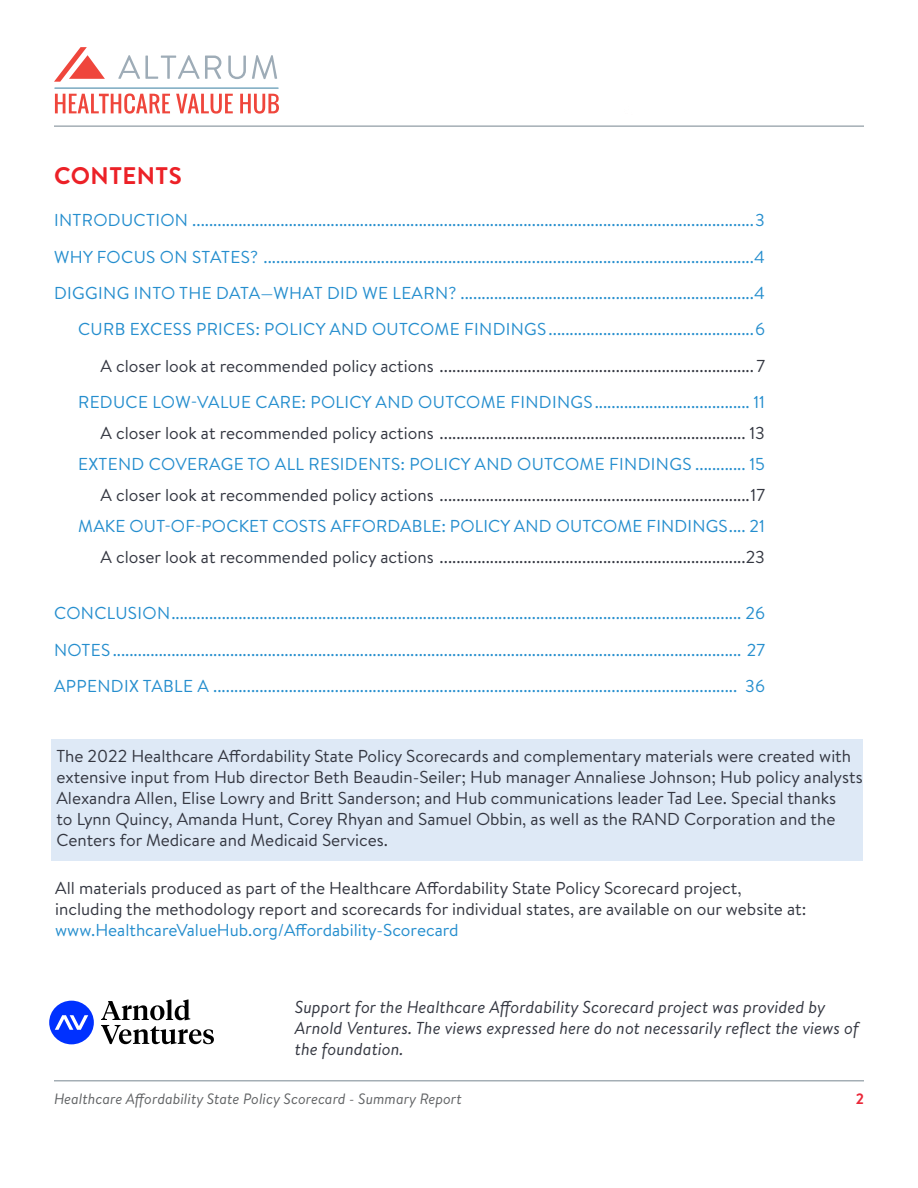
<style>
.page{position:relative;width:918px;height:1188px;background:#fff}
.page>*{position:absolute;margin:0;border:0;box-sizing:border-box;transform-origin:0 0}
.t1{font:700 24px "Brandon Text";letter-spacing:.02em;color:#ec2127}
.TOC_1{font:17.25px "Brandon Text";letter-spacing:.02em;color:#258ece}
.Paragraph{font:17.25px/21px "Brandon Text";color:#343741}
.TOC_2{font:17.25px "Brandon Text";color:#343741}
.Paragraph-2{font:italic 17.25px/21px "Brandon Text";color:#343741}
.TOC_1-2{font:17.25px "Brandon Text";color:#343741}
.t2{font:italic 15px "Brandon Text";color:#616365}
.t3{font:700 15px "Brandon Text";color:#ea2839}
.s1{color:#258ece}
</style>
<div class="page">
<hr style="left:54px;top:1080px;width:810px;height:2px;background:#a4aeb5">
<hr style="left:54px;top:125px;width:810px;height:2px;background:#a4aeb5">
<svg style="left:118px;top:55px;width:103px;height:24px"></svg>
<svg style="left:228px;top:56px;width:18px;height:23px"></svg>
<svg style="left:252px;top:55px;width:25px;height:24px"></svg>
<svg style="left:54px;top:47px;width:51px;height:35px"></svg>
<svg style="left:55px;top:94px;width:115px;height:20px"></svg>
<svg style="left:176px;top:94px;width:57px;height:20px"></svg>
<svg style="left:240px;top:94px;width:39px;height:20px"></svg>
<hr style="left:55px;top:88px;width:223px;height:1px;background:#9eacb7">
<div style="left:51px;top:739px;width:812px;height:122px;background:#dee9f6"></div>
<div style="left:49px;top:1001px;width:45px;height:43px;background:#0031ff;border-radius:50%"></div>
<svg style="left:55px;top:1015px;width:33px;height:15px"></svg>
<svg style="left:101px;top:999px;width:113px;height:45px"></svg>
<p class="t1" style="left:54px;top:159px;width:129px">CONTENTS</p>
<p class="TOC_1" style="left:54px;top:209px;width:712px">INTRODUCTION ......................................................................................................................................3</p>
<p class="TOC_1" style="left:54px;top:245px;width:712px">WHY FOCUS ON STATES? .....................................................................................................................4</p>
<p class="TOC_1" style="left:54px;top:281px;width:712px">DIGGING INTO THE DATA—WHAT DID WE LEARN? ......................................................................4</p>
<p class="TOC_1" style="left:78px;top:318px;width:688px">CURB EXCESS PRICES: POLICY AND OUTCOME FINDINGS.................................................6</p>
<p class="TOC_1-2" style="left:100px;top:354px;width:666px">A closer look at recommended policy actions ........................................................................... 7</p>
<p class="TOC_1" style="left:78px;top:390px;width:688px">REDUCE LOW-VALUE CARE: POLICY AND OUTCOME FINDINGS..................................... 11</p>
<p class="TOC_2" style="left:100px;top:422px;width:666px">A closer look at recommended policy actions ......................................................................... 13</p>
<p class="TOC_1" style="left:78px;top:452px;width:688px">EXTEND COVERAGE TO ALL RESIDENTS: POLICY AND OUTCOME FINDINGS ............ 15</p>
<p class="TOC_2" style="left:100px;top:483px;width:666px">A closer look at recommended policy actions ..........................................................................17</p>
<p class="TOC_1" style="left:78px;top:514px;width:688px">MAKE OUT-OF-POCKET COSTS AFFORDABLE: POLICY AND OUTCOME FINDINGS.... 21</p>
<p class="TOC_2" style="left:100px;top:545px;width:666px">A closer look at recommended policy actions .........................................................................23</p>
<p class="TOC_1" style="left:54px;top:602px;width:712px">CONCLUSION........................................................................................................................................ 26</p>
<p class="TOC_1" style="left:54px;top:638px;width:712px">NOTES ...................................................................................................................................................... 27</p>
<p class="TOC_1" style="left:54px;top:674px;width:712px">APPENDIX TABLE A ............................................................................................................................. 36</p>
<p class="Paragraph" style="left:56px;top:745px;width:808px">The 2022 Healthcare Affordability State Policy Scorecards and complementary materials were created with extensive input from Hub director Beth Beaudin-Seiler; Hub manager Annaliese Johnson; Hub policy analysts Alexandra Allen, Elise Lowry and Britt Sanderson; and Hub communications leader Tad Lee. Special thanks<br>to Lynn Quincy, Amanda Hunt, Corey Rhyan and Samuel Obbin, as well as the RAND Corporation and the Centers for Medicare and Medicaid Services.</p>
<p class="Paragraph" style="left:55px;top:877px;width:753px">All materials produced as part of the Healthcare Affordability State Policy Scorecard project, including the methodology report and scorecards for individual states, are available on our website at: <span class="s1">www.HealthcareValueHub.org/Affordability-Scorecard</span></p>
<p class="Paragraph-2" style="left:295px;top:996px;width:566px">Support for the Healthcare Affordability Scorecard project was provided by<br>Arnold Ventures. The views expressed here do not necessarily reflect the views of the foundation.</p>
<p class="t2" style="left:54px;top:1089px;width:409px">Healthcare Affordability State Policy Scorecard - Summary Report</p>
<p class="t3" style="left:856px;top:1088px;width:10px">2</p>
</div>
